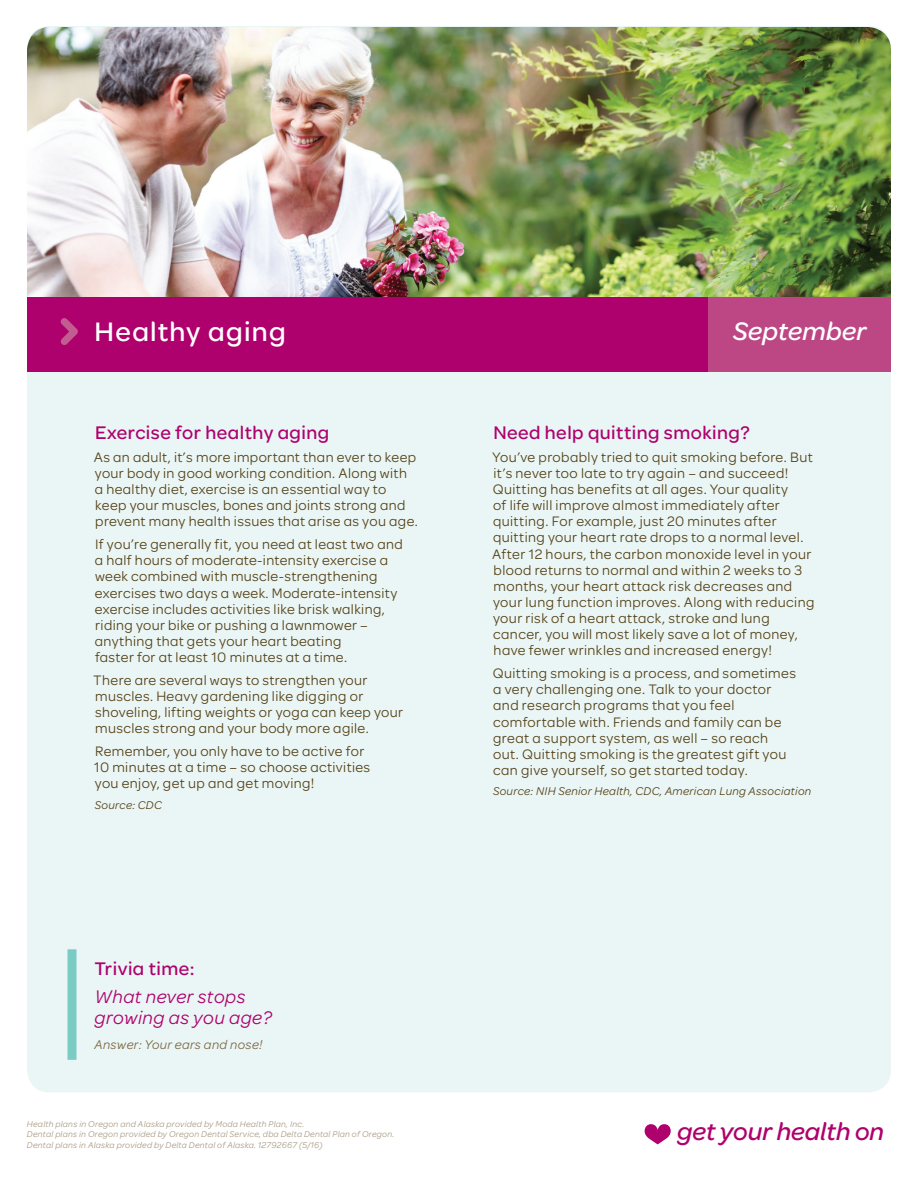
<style>
.page{position:relative;width:918px;height:1188px;background:#fff}
.page>*{position:absolute;margin:0;border:0;box-sizing:border-box;transform-origin:0 0}
.t1{font:500 28.5px "Omnes Moda";letter-spacing:.045em;color:#fff}
.t2{font:italic 500 27px "Omnes Moda";letter-spacing:.01em;color:#fff}
.t3{font:italic 500 26.25px "Omnes Moda";color:#af016e}
.t4{font:500 19.5px "Omnes Moda";letter-spacing:.025em;color:#af016e}
.t5{font:italic 19.5px/21px "Omnes Moda";letter-spacing:.025em;color:#af016e}
.t6{font:14.7px/16.2px "Omnes Moda";letter-spacing:.025em;color:#564218}
.t7{font:italic 13.5px "Omnes Moda";letter-spacing:.025em;color:#7c6945}
.t8{font:italic 12px "Omnes Moda";letter-spacing:.025em;color:#564218}
.t9{font:italic 9px/10.5px "Omnes Moda";letter-spacing:.025em;color:#aa9c83}
</style>
<div class="page">
<div style="left:27px;top:26px;width:864px;height:1066px;background:#eaf6f5;border-radius:23px"></div>
<svg style="left:645px;top:1124px;width:26px;height:20px"></svg>
<div style="left:27px;top:297px;width:682px;height:74px;background:#af016e"></div>
<svg style="left:61px;top:318px;width:17px;height:27px"></svg>
<div style="left:709px;top:297px;width:182px;height:74px;background:#bd4785"></div>
<div style="left:68px;top:949px;width:8px;height:111px;background:#7acbc4"></div>
<img style="left:27px;top:27px;width:864px;height:270px">
<h1 class="t1" style="left:94px;top:311px;width:193px">Healthy aging</h1>
<h2 class="t2" style="left:733px;top:313px;width:135px">September</h2>
<h3 class="t4" style="left:95px;top:419px;width:236px">Exercise for healthy aging</h3>
<p class="t6" style="left:94px;top:448px;width:326px">As an adult, it’s more important than ever to keep your body in good working condition. Along with<br>a healthy diet, exercise is an essential way to keep your muscles, bones and joints strong and prevent many health issues that arise as you age.</p>
<p class="t6" style="left:95px;top:535px;width:309px">If you’re generally fit, you need at least two and a half hours of moderate-intensity exercise a week combined with muscle-strengthening exercises two days a week. Moderate-intensity exercise includes activities like brisk walking, riding your bike or pushing a lawnmower – anything that gets your heart beating<br>faster for at least 10 minutes at a time.</p>
<p class="t6" style="left:93px;top:671px;width:311px">There are several ways to strengthen your muscles. Heavy gardening like digging or shoveling, lifting weights or yoga can keep your muscles strong and your body more agile.</p>
<p class="t6" style="left:94px;top:742px;width:278px">Remember, you only have to be active for<br>10 minutes at a time – so choose activities you enjoy, get up and get moving!</p>
<p class="t8" style="left:95px;top:797px;width:69px">Source: CDC</p>
<h3 class="t4" style="left:94px;top:955px;width:102px">Trivia time:</h3>
<h3 class="t5" style="left:94px;top:985px;width:179px">What never stops growing as you age?</h3>
<p class="t7" style="left:94px;top:1036px;width:170px">Answer: Your ears and nose!</p>
<p class="t9" style="left:27px;top:1118px;width:369px">Health plans in Oregon and Alaska provided by Moda Health Plan, Inc.<br>Dental plans in Oregon provided by Oregon Dental Service, dba Delta Dental Plan of Oregon.<br>Dental plans in Alaska provided by Delta Dental of Alaska. 12792667 (5/16)</p>
<h3 class="t4" style="left:493px;top:419px;width:258px">Need help quitting smoking?</h3>
<p class="t6" style="left:492px;top:448px;width:324px">You’ve probably tried to quit smoking before. But it’s never too late to try again – and succeed!<br>Quitting has benefits at all ages. Your quality<br>of life will improve almost immediately after quitting. For example, just 20 minutes after quitting your heart rate drops to a normal level.<br>After 12 hours, the carbon monoxide level in your blood returns to normal and within 2 weeks to 3 months, your heart attack risk decreases and your lung function improves. Along with reducing your risk of a heart attack, stroke and lung cancer, you will most likely save a lot of money, have fewer wrinkles and increased energy!</p>
<p class="t6" style="left:493px;top:664px;width:305px">Quitting smoking is a process, and sometimes a very challenging one. Talk to your doctor and research programs that you feel comfortable with. Friends and family can be great a support system, as well – so reach out. Quitting smoking is the greatest gift you can give yourself, so get started today.</p>
<p class="t8" style="left:493px;top:783px;width:320px">Source: NIH Senior Health, CDC, American Lung Association</p>
<h3 class="t3" style="left:677px;top:1114px;width:208px">get your health on</h3>
</div>
